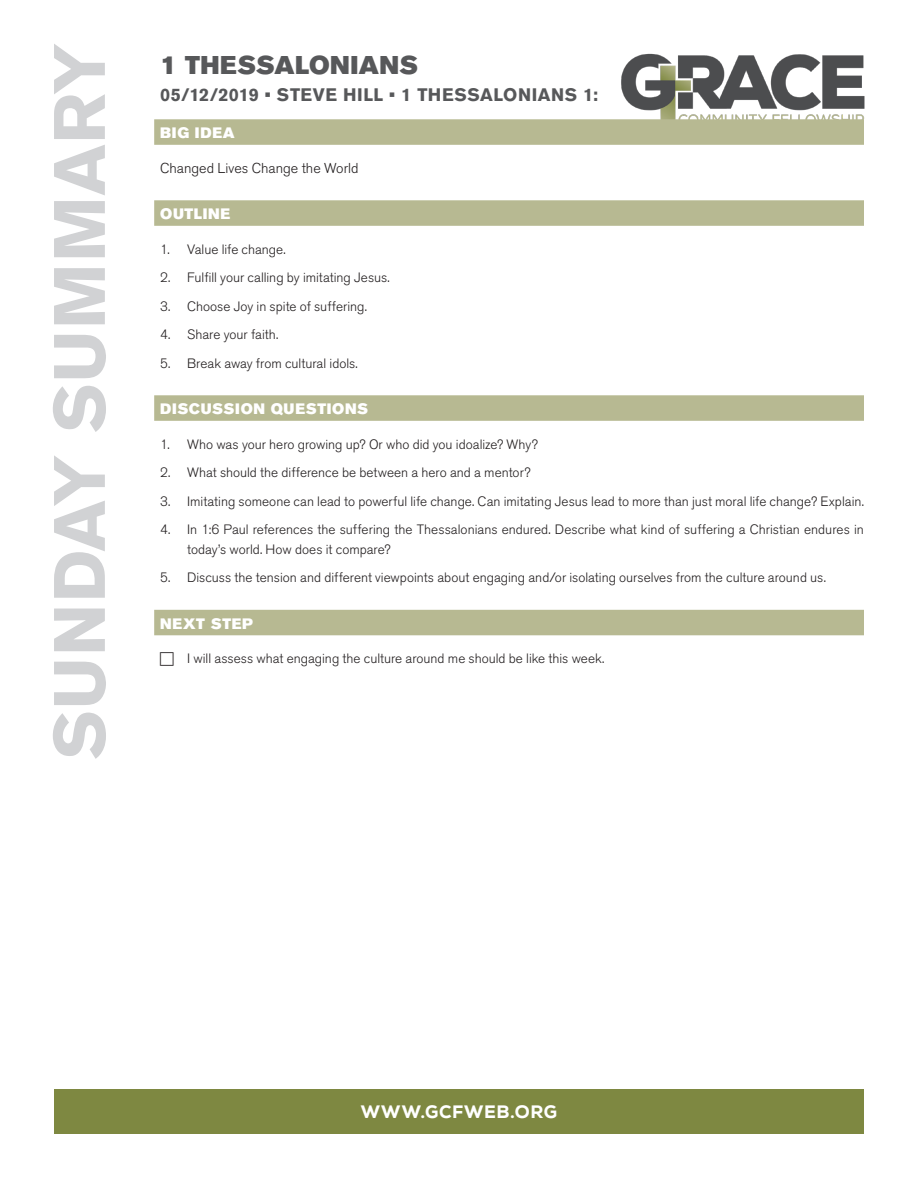
<style>
.page{position:relative;width:918px;height:1188px;background:#fff}
.page>*{position:absolute;margin:0;border:0;box-sizing:border-box;transform-origin:0 0}
.SS_Normal__Garamond{font:700 72px "Akzidenz Grotesk BQ";letter-spacing:.01em;color:#d1d2d4}
.SS_Sermon_Series{font:25.5px "Akzidenz Grotesk BQ Super";letter-spacing:.01em;color:#57585a}
.SS_Sermon_Series-2{font:700 18px "Akzidenz Grotesk BQ";letter-spacing:.03em;color:#57585a}
.t1{font:800 18px "Nexa";letter-spacing:.035em;color:#fff}
.SS_Head_A{font:15px "Akzidenz Grotesk BQ Super";letter-spacing:.045em;color:#fff}
.SS_Normal__Garamond-2{font:300 14.25px "Akzidenz Grotesk BQ";color:#231f20}
.t2{font:300 13.5px/19.5px "Akzidenz Grotesk BQ";color:#231f20}
</style>
<div class="page">
<div style="left:54px;top:1089px;width:810px;height:45px;background:#7e8841"></div>
<img style="left:621px;top:53px;width:244px;height:66px">
<div style="left:154px;top:119px;width:710px;height:26px;background:#b7b992"></div>
<div style="left:154px;top:200px;width:710px;height:26px;background:#b7b992"></div>
<div style="left:154px;top:395px;width:710px;height:26px;background:#b7b992"></div>
<div style="left:154px;top:610px;width:710px;height:25px;background:#b7b992"></div>
<p class="SS_Normal__Garamond" style="left:38px;top:760px;width:717px;rotate:-90deg">SUNDAY SUMMARY</p>
<p class="SS_Sermon_Series" style="left:160px;top:50px;width:259px">1 THESSALONIANS</p>
<p class="SS_Sermon_Series-2" style="left:160px;top:84px;width:439px">05/12/2019 • STEVE HILL • 1 THESSALONIANS 1:</p>
<p class="SS_Head_A" style="left:160px;top:124px;width:76px">BIG IDEA</p>
<p class="SS_Normal__Garamond-2" style="left:160px;top:160px;width:200px">Changed Lives Change the World</p>
<p class="SS_Head_A" style="left:160px;top:205px;width:72px">OUTLINE</p>
<p class="t2" style="left:160px;top:239px;width:127px">1. Value life change.</p>
<p class="t2" style="left:160px;top:268px;width:231px">2. Fulfill your calling by imitating Jesus.</p>
<p class="t2" style="left:160px;top:296px;width:208px">3. Choose Joy in spite of suffering.</p>
<p class="t2" style="left:160px;top:325px;width:120px">4. Share your faith.</p>
<p class="t2" style="left:160px;top:353px;width:199px">5. Break away from cultural idols.</p>
<p class="SS_Head_A" style="left:160px;top:400px;width:210px">DISCUSSION QUESTIONS</p>
<p class="t2" style="left:160px;top:434px;width:379px">1. Who was your hero growing up? Or who did you idoalize? Why?</p>
<p class="t2" style="left:160px;top:463px;width:372px">2. What should the difference be between a hero and a mentor?</p>
<p class="t2" style="left:160px;top:491px;width:705px">3. Imitating someone can lead to powerful life change. Can imitating Jesus lead to more than just moral life change? Explain.</p>
<p class="t2" style="left:187px;top:520px;width:678px;text-indent:-27px">4. In 1:6 Paul references the suffering the Thessalonians endured. Describe what kind of suffering a Christian endures in today’s world. How does it compare?</p>
<p class="t2" style="left:160px;top:568px;width:667px">5. Discuss the tension and different viewpoints about engaging and/or isolating ourselves from the culture around us.</p>
<p class="SS_Head_A" style="left:160px;top:615px;width:94px">NEXT STEP</p>
<p class="t2" style="left:187px;top:649px;width:419px">I will assess what engaging the culture around me should be like this week.</p>
<p class="t1" style="left:361px;top:1101px;width:198px">WWW.GCFWEB.ORG</p>
</div>
